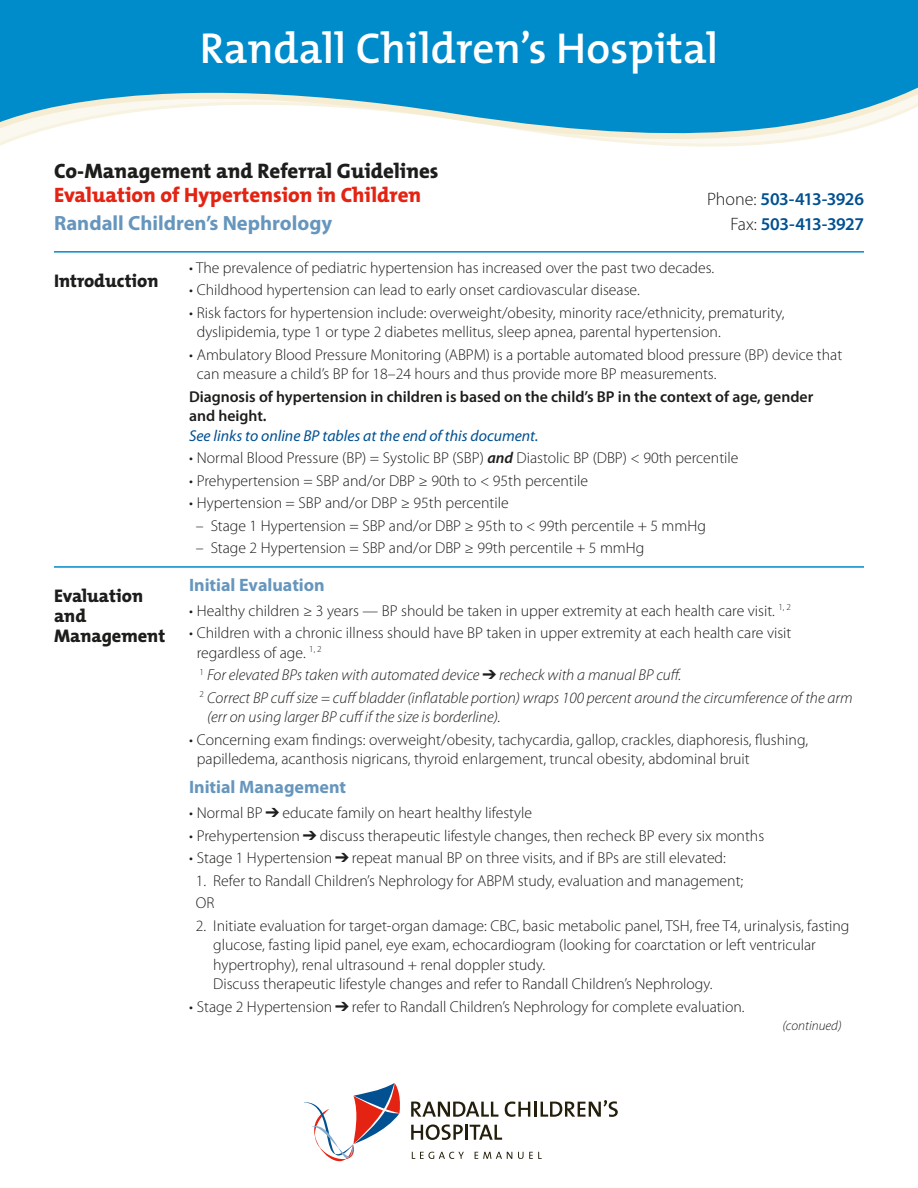
<style>
.page{position:relative;width:918px;height:1188px;background:#fff}
.page>*{position:absolute;margin:0;border:0;box-sizing:border-box;transform-origin:0 0}
.t1{font:600 43.5px "The Mix";color:#fff}
.t2{font:800 21px "The Mix";color:#1d1d1b}
.t3{font:800 21px "The Mix";color:#e42313}
.t4{font:700 20.7px "Myriad Pro";color:#6696bd}
.t5{font:800 18.3px/20.2px "The Mix";color:#1d1d1b}
.t6{font:700 18px "Myriad Pro";color:#6696bd}
.t7{font:600 18px/25.5px "Myriad Pro";letter-spacing:-.03em;color:#005092;text-align:right}
.t8{font:300 15.75px/19.5px "Myriad Pro";color:#1d1d1b}
.t9{font:italic 300 15.75px/22.5px "Myriad Pro";color:#1d1d1b}
.t10{font:600 15.75px/19.5px "Myriad Pro";color:#1d1d1b}
.t11{font:italic 15.75px "Myriad Pro";color:#005092}
.t12{font:italic 300 13.5px "Myriad Pro";color:#1d1d1b}
.s1{font-weight:300;color:#1d1d1b}
.s2{font-weight:600;font-style:italic}
</style>
<div class="page">
<div style="left:0;top:0;width:918px;height:62px;background:#008bcb"></div>
<svg style="left:0;top:62px;width:918px;height:85px"></svg>
<hr style="left:54px;top:566px;width:810px;height:2px;background:#008bcb">
<hr style="left:54px;top:251px;width:810px;height:2px;background:#008bcb">
<svg style="left:304px;top:1083px;width:96px;height:78px"></svg>
<svg style="left:412px;top:1152px;width:52px;height:7px"></svg>
<svg style="left:475px;top:1152px;width:37px;height:7px"></svg>
<svg style="left:518px;top:1152px;width:24px;height:7px"></svg>
<svg style="left:411px;top:1102px;width:87px;height:15px"></svg>
<svg style="left:505px;top:1102px;width:25px;height:15px"></svg>
<hr style="left:534px;top:1102px;width:3px;height:15px;background:#241f0c">
<svg style="left:541px;top:1100px;width:77px;height:17px"></svg>
<svg style="left:411px;top:1124px;width:52px;height:16px"></svg>
<hr style="left:465px;top:1125px;width:3px;height:15px;background:#241f0c">
<svg style="left:470px;top:1125px;width:32px;height:15px"></svg>
<h1 class="t1" style="left:200px;top:20px;width:520px">Randall Children’s Hospital</h1>
<h2 class="t2" style="left:54px;top:157px;width:386px">Co-Management and Referral Guidelines</h2>
<h2 class="t3" style="left:54px;top:181px;width:369px">Evaluation of Hypertension in Children</h2>
<h3 class="t4" style="left:54px;top:211px;width:280px">Randall Children’s Nephrology</h3>
<p class="t7" style="left:707px;top:186px;width:158px"><span class="s1">Phone:</span> 503-413-3926<br><span class="s1">Fax:</span> 503-413-3927</p>
<p class="t5" style="left:54px;top:271px;width:106px">Introduction</p>
<p class="t5" style="left:54px;top:585px;width:113px">Evaluation and<br>Management</p>
<p class="t8" style="left:189px;top:258px;width:527px">• The prevalence of pediatric hypertension has increased over the past two decades.</p>
<p class="t8" style="left:189px;top:281px;width:452px">• Childhood hypertension can lead to early onset cardiovascular disease.</p>
<p class="t8" style="left:197px;top:303px;width:589px;text-indent:-8px">• Risk factors for hypertension include: overweight/obesity, minority race/ethnicity, prematurity, dyslipidemia, type 1 or type 2 diabetes mellitus, sleep apnea, parental hypertension.</p>
<p class="t8" style="left:197px;top:345px;width:647px;text-indent:-8px">• Ambulatory Blood Pressure Monitoring (ABPM) is a portable automated blood pressure (BP) device that can measure a child’s BP for 18–24 hours and thus provide more BP measurements.</p>
<p class="t10" style="left:189px;top:387px;width:626px">Diagnosis of hypertension in children is based on the child’s BP in the context of age, gender and height.</p>
<p class="t11" style="left:189px;top:427px;width:351px">See links to online BP tables at the end of this document.</p>
<p class="t8" style="left:189px;top:449px;width:551px">• Normal Blood Pressure (BP) = Systolic BP (SBP) <span class="s2">and</span> Diastolic BP (DBP) &lt; 90th percentile</p>
<p class="t8" style="left:189px;top:471px;width:401px">• Prehypertension = SBP and/or DBP ≥ 90th to &lt; 95th percentile</p>
<p class="t8" style="left:189px;top:494px;width:321px">• Hypertension = SBP and/or DBP ≥ 95th percentile</p>
<p class="t8" style="left:196px;top:516px;width:512px">– Stage 1 Hypertension = SBP and/or DBP ≥ 95th to &lt; 99th percentile + 5 mmHg</p>
<p class="t8" style="left:196px;top:539px;width:450px">– Stage 2 Hypertension = SBP and/or DBP ≥ 99th percentile + 5 mmHg</p>
<p class="t6" style="left:189px;top:575px;width:137px">Initial Evaluation</p>
<p class="t8" style="left:189px;top:601px;width:604px">• Healthy children ≥ 3 years — BP should be taken in upper extremity at each health care visit. <sup>1,</sup> <sup>2</sup></p>
<p class="t8" style="left:197px;top:623px;width:596px;text-indent:-8px">• Children with a chronic illness should have BP taken in upper extremity at each health care visit regardless of age. <sup>1,</sup> <sup>2</sup></p>
<p class="t9" style="left:199px;top:664px;width:655px"><sup>1</sup> For elevated BPs taken with automated device ➔ recheck with a manual BP cuff.<br><sup>2</sup> Correct BP cuff size = cuff bladder (inflatable portion) wraps 100 percent around the circumference of the arm</p>
<p class="t9" style="left:207px;top:706px;width:295px">(err on using larger BP cuff if the size is borderline).</p>
<p class="t8" style="left:197px;top:730px;width:613px;text-indent:-8px">• Concerning exam findings: overweight/obesity, tachycardia, gallop, crackles, diaphoresis, flushing, papilledema, acanthosis nigricans, thyroid enlargement, truncal obesity, abdominal bruit</p>
<p class="t6" style="left:189px;top:777px;width:159px">Initial Management</p>
<p class="t8" style="left:189px;top:803px;width:345px">• Normal BP ➔ educate family on heart healthy lifestyle</p>
<p class="t8" style="left:189px;top:826px;width:577px">• Prehypertension ➔ discuss therapeutic lifestyle changes, then recheck BP every six months</p>
<p class="t8" style="left:189px;top:848px;width:538px">• Stage 1 Hypertension ➔ repeat manual BP on three visits, and if BPs are still elevated:</p>
<p class="t8" style="left:196px;top:869px;width:549px;line-height:22.5px">1. Refer to Randall Children’s Nephrology for ABPM study, evaluation and management;<br>OR</p>
<p class="t8" style="left:213px;top:916px;width:638px;text-indent:-17px">2. Initiate evaluation for target-organ damage: CBC, basic metabolic panel, TSH, free T4, urinalysis, fasting glucose, fasting lipid panel, eye exam, echocardiogram (looking for coarctation or left ventricular hypertrophy), renal ultrasound + renal doppler study.<br>Discuss therapeutic lifestyle changes and refer to Randall Children’s Nephrology.</p>
<p class="t8" style="left:189px;top:997px;width:557px">• Stage 2 Hypertension ➔ refer to Randall Children’s Nephrology for complete evaluation.</p>
<p class="t12" style="left:782px;top:1018px;width:61px">(continued)</p>
</div>
